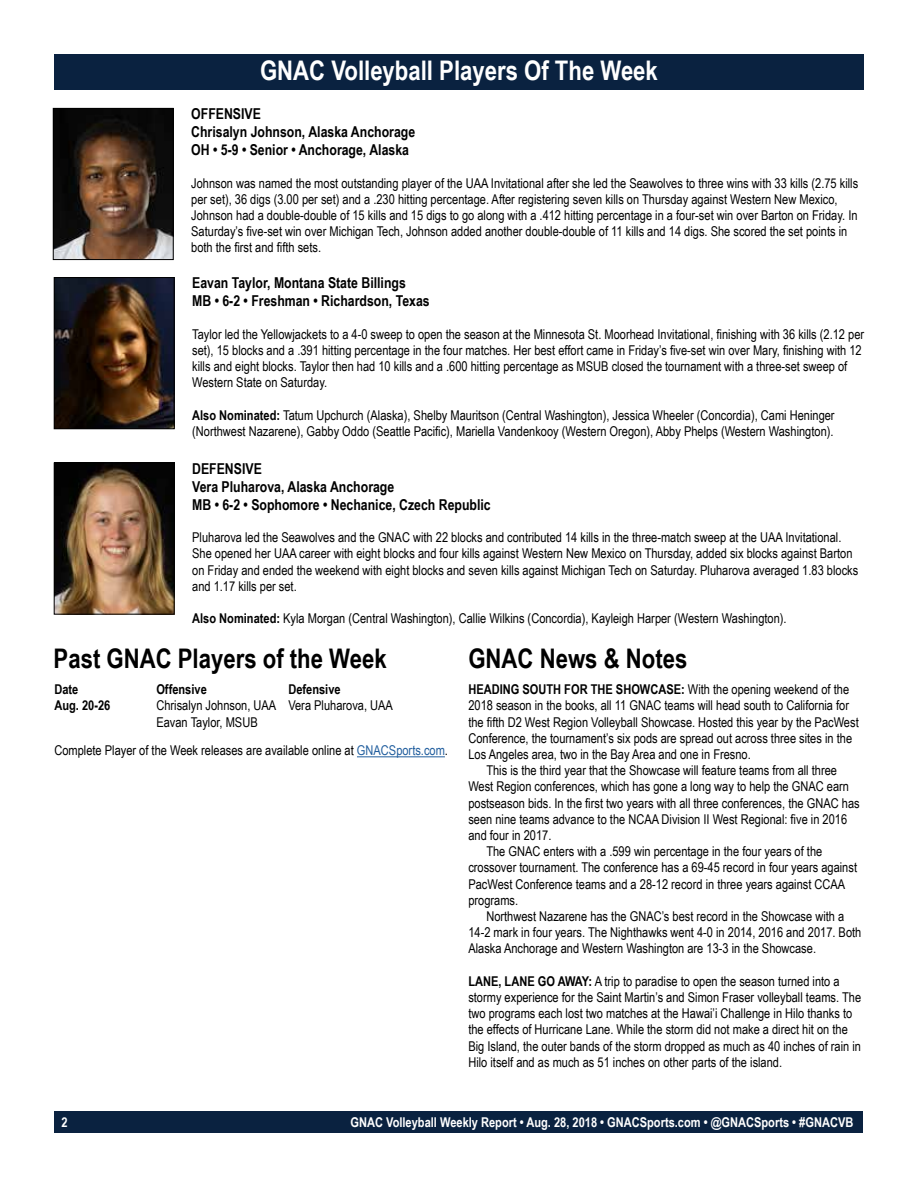
<style>
.page{position:relative;width:918px;height:1188px;background:#fff}
.page>*{position:absolute;margin:0;border:0;box-sizing:border-box;transform-origin:0 0}
.t1{font:700 27px "Arial Narrow";color:#000}
.t2{font:700 27px "Arial Narrow";color:#fff}
.t3{font:700 15px/18px "Arial Narrow";color:#000}
.t4{font:13.5px/16.2px "Arial Narrow";color:#000}
.t5{font:700 13.5px "Arial Narrow";color:#000}
.t6{font:700 13.5px "Arial Narrow";color:#fff}
.s1{font-weight:700}
.s2{color:#215e9e}
.s3{font-weight:400}
</style>
<div class="page">
<div style="left:55px;top:1111px;width:808px;height:22px;background:#0a2240"></div>
<div style="left:54px;top:54px;width:810px;height:36px;background:#0a2240"></div>
<img style="left:55px;top:110px;width:117px;height:148px">
<div style="left:53px;top:108px;width:121px;height:152px;border:1px solid #000"></div>
<img style="left:56px;top:465px;width:117px;height:148px">
<div style="left:54px;top:463px;width:121px;height:152px;border:1px solid #000"></div>
<hr style="left:357px;top:756px;width:88px;height:1px;background:#215e9e">
<img style="left:56px;top:279px;width:117px;height:148px">
<div style="left:54px;top:277px;width:121px;height:152px;border:1px solid #000"></div>
<h1 class="t2" style="left:260px;top:50px;width:399px">GNAC Volleyball Players Of The Week</h1>
<p class="t3" style="left:191px;top:104px;width:225px">OFFENSIVE<br>Chrisalyn Johnson, Alaska Anchorage<br>OH • 5-9 • Senior • Anchorage, Alaska</p>
<p class="t4" style="left:191px;top:174px;width:669px">Johnson was named the most outstanding player of the UAA Invitational after she led the Seawolves to three wins with 33 kills (2.75 kills per set), 36 digs (3.00 per set) and a .230 hitting percentage. After registering seven kills on Thursday against Western New Mexico, Johnson had a double-double of 15 kills and 15 digs to go along with a .412 hitting percentage in a four-set win over Barton on Friday. In Saturday’s five-set win over Michigan Tech, Johnson added another double-double of 11 kills and 14 digs. She scored the set points in both the first and fifth sets.</p>
<p class="t3" style="left:192px;top:273px;width:239px">Eavan Taylor, Montana State Billings<br>MB • 6-2 • Freshman • Richardson, Texas</p>
<p class="t4" style="left:192px;top:326px;width:674px">Taylor led the Yellowjackets to a 4-0 sweep to open the season at the Minnesota St. Moorhead Invitational, finishing with 36 kills (2.12 per set), 15 blocks and a .391 hitting percentage in the four matches. Her best effort came in Friday’s five-set win over Mary, finishing with 12 kills and eight blocks. Taylor then had 10 kills and a .600 hitting percentage as MSUB closed the tournament with a three-set sweep of Western State on Saturday.</p>
<p class="t4" style="left:192px;top:407px;width:644px"><span class="s1">Also Nominated:</span> Tatum Upchurch (Alaska), Shelby Mauritson (Central Washington), Jessica Wheeler (Concordia), Cami Heninger (Northwest Nazarene), Gabby Oddo (Seattle Pacific), Mariella Vandenkooy (Western Oregon), Abby Phelps (Western Washington).</p>
<p class="t3" style="left:192px;top:459px;width:300px">DEFENSIVE<br>Vera Pluharova, Alaska Anchorage<br>MB • 6-2 • Sophomore • Nechanice, Czech Republic</p>
<p class="t4" style="left:192px;top:529px;width:668px">Pluharova led the Seawolves and the GNAC with 22 blocks and contributed 14 kills in the three-match sweep at the UAA Invitational.<br>She opened her UAA career with eight blocks and four kills against Western New Mexico on Thursday, added six blocks against Barton on Friday and ended the weekend with eight blocks and seven kills against Michigan Tech on Saturday. Pluharova averaged 1.83 blocks and 1.17 kills per set.</p>
<p class="t4" style="left:192px;top:610px;width:596px"><span class="s1">Also Nominated:</span> Kyla Morgan (Central Washington), Callie Wilkins (Concordia), Kayleigh Harper (Western Washington).</p>
<h1 class="t1" style="left:54px;top:638px;width:335px">Past GNAC Players of the Week</h1>
<p class="t5" style="left:54px;top:679px;width:25px">Date</p>
<p class="t5" style="left:156px;top:679px;width:52px">Offensive</p>
<p class="t5" style="left:288px;top:679px;width:54px">Defensive</p>
<p class="t5" style="left:54px;top:695px;width:57px">Aug. 20-26</p>
<p class="t4" style="left:156px;top:697px;width:238px">Chrisalyn Johnson, UAA Vera Pluharova, UAA<br>Eavan Taylor, MSUB</p>
<p class="t4" style="left:54px;top:742px;width:395px">Complete Player of the Week releases are available online at <span class="s2">GNACSports.com</span>.</p>
<h1 class="t1" style="left:468px;top:638px;width:220px">GNAC News &amp; Notes</h1>
<p class="t5" style="left:468px;top:679px;width:382px">HEADING SOUTH FOR THE SHOWCASE: <span class="s3">With the opening weekend of the</span></p>
<p class="t4" style="left:468px;top:697px;width:382px">2018 season in the books, all 11 GNAC teams will head south to California for</p>
<p class="t4" style="left:468px;top:713px;width:392px">the fifth D2 West Region Volleyball Showcase. Hosted this year by the PacWest</p>
<p class="t4" style="left:468px;top:729px;width:385px">Conference, the tournament’s six pods are spread out across three sites in the</p>
<p class="t4" style="left:468px;top:746px;width:284px">Los Angeles area, two in the Bay Area and one in Fresno.</p>
<p class="t4" style="left:486px;top:762px;width:352px">This is the third year that the Showcase will feature teams from all three</p>
<p class="t4" style="left:468px;top:778px;width:382px">West Region conferences, which has gone a long way to help the GNAC earn</p>
<p class="t4" style="left:468px;top:794px;width:393px">postseason bids. In the first two years with all three conferences, the GNAC has</p>
<p class="t4" style="left:468px;top:810px;width:380px">seen nine teams advance to the NCAA Division II West Regional: five in 2016</p>
<p class="t4" style="left:468px;top:827px;width:85px">and four in 2017.</p>
<p class="t4" style="left:486px;top:843px;width:337px">The GNAC enters with a .599 win percentage in the four years of the</p>
<p class="t4" style="left:468px;top:859px;width:390px">crossover tournament. The conference has a 69-45 record in four years against</p>
<p class="t4" style="left:468px;top:875px;width:378px">PacWest Conference teams and a 28-12 record in three years against CCAA</p>
<p class="t4" style="left:468px;top:891px;width:51px">programs.</p>
<p class="t4" style="left:486px;top:908px;width:359px">Northwest Nazarene has the GNAC’s best record in the Showcase with a</p>
<p class="t4" style="left:468px;top:924px;width:395px">14-2 mark in four years. The Nighthawks went 4-0 in 2014, 2016 and 2017. Both</p>
<p class="t4" style="left:468px;top:940px;width:349px">Alaska Anchorage and Western Washington are 13-3 in the Showcase.</p>
<p class="t4" style="left:468px;top:972px;width:394px"><span class="s1">LANE, LANE GO AWAY:</span> A trip to paradise to open the season turned into a stormy experience for the Saint Martin’s and Simon Fraser volleyball teams. The two programs each lost two matches at the Hawai’i Challenge in Hilo thanks to the effects of Hurricane Lane. While the storm did not make a direct hit on the Big Island, the outer bands of the storm dropped as much as 40 inches of rain in Hilo itself and as much as 51 inches on other parts of the island.</p>
<p class="t6" style="left:61px;top:1112px;width:8px">2</p>
<p class="t6" style="left:351px;top:1112px;width:504px">GNAC Volleyball Weekly Report • Aug. 28, 2018 • GNACSports.com • @GNACSports • #GNACVB</p>
</div>
